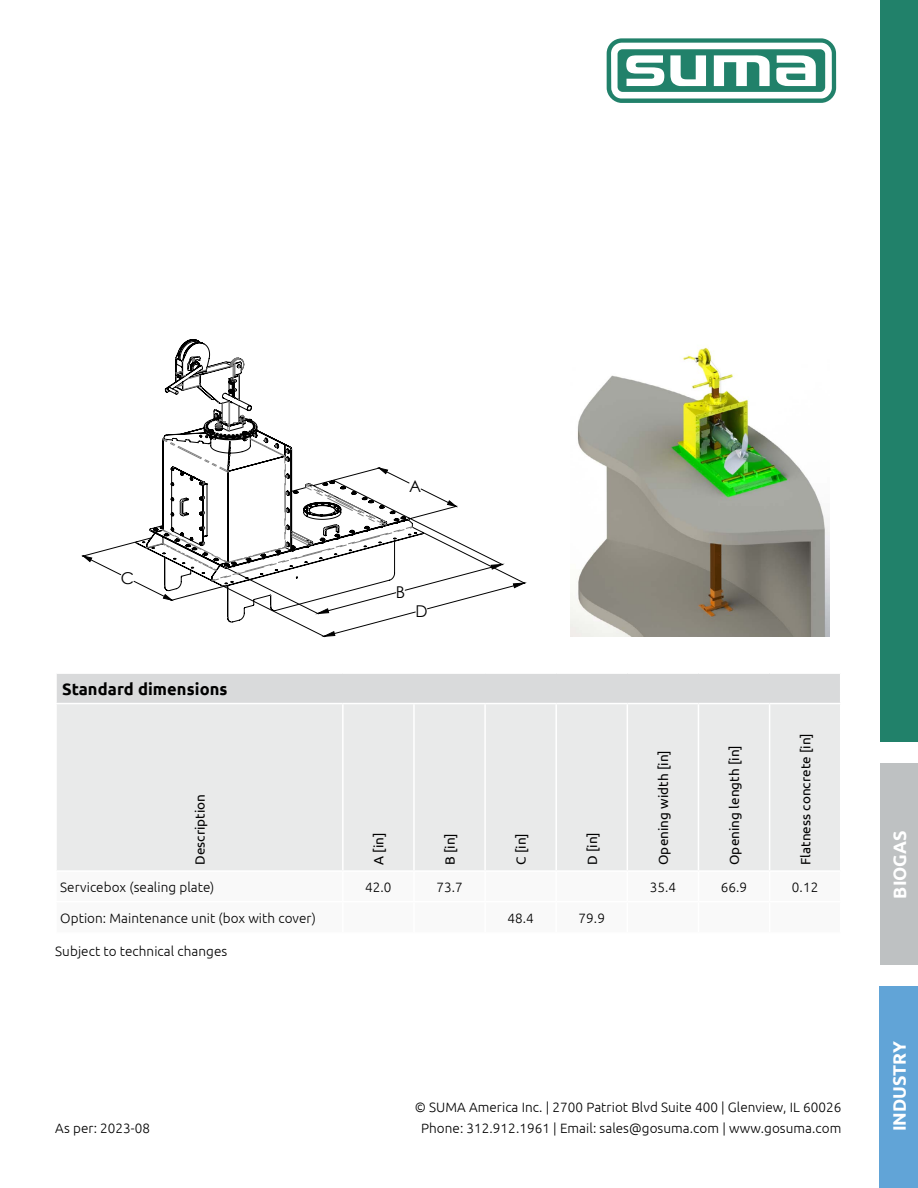
<style>
.page{position:relative;width:918px;height:1188px;background:#fff}
.page>*{position:absolute;margin:0;border:0;box-sizing:border-box;transform-origin:0 0}
.t1{font:700 18px "Ubuntu";color:#fff}
.Überschrift_Tabelle{font:700 16.5px "Ubuntu";letter-spacing:.005em;color:#000}
.t2{font:16.35px "Century Gothic";color:#000}
.Text_Tabelle{font:300 13.5px "Ubuntu";letter-spacing:.005em;color:#000}
.Text_Tabelle_Regular{font:13.5px "Ubuntu";letter-spacing:.005em;color:#000}
.Text_Tabelle_technische_Daten{font:300 13.5px "Ubuntu";letter-spacing:.005em;color:#000}
.Technische_Änderungen_vorbehalten{font:300 13.5px "Ubuntu";letter-spacing:.005em;color:#000}
</style>
<div class="page">
<div style="left:880px;top:0;width:38px;height:741px;background:#21816a"></div>
<div style="left:880px;top:986px;width:38px;height:202px;background:#61a4d7"></div>
<div style="left:880px;top:763px;width:38px;height:202px;background:#bec1c2"></div>
<svg style="left:607px;top:38px;width:229px;height:65px"></svg>
<svg style="left:83px;top:490px;width:441px;height:146px"></svg>
<svg style="left:135px;top:339px;width:289px;height:284px"></svg>
<svg style="left:146px;top:350px;width:267px;height:237px"></svg>
<img style="left:571px;top:347px;width:258px;height:290px">
<div style="left:56px;top:673px;width:785px;height:31px;background:#d9dadb"></div>
<div style="left:57px;top:704px;width:783px;height:166px;background:#e9eaea"></div>
<hr style="left:55px;top:672px;width:288px;height:2px;background:#fff">
<hr style="left:55px;top:674px;width:2px;height:29px;background:#fff">
<hr style="left:343px;top:672px;width:71px;height:2px;background:#fff">
<hr style="left:414px;top:672px;width:71px;height:2px;background:#fff">
<hr style="left:485px;top:672px;width:71px;height:2px;background:#fff">
<hr style="left:556px;top:672px;width:71px;height:2px;background:#fff">
<hr style="left:627px;top:672px;width:71px;height:2px;background:#fff">
<hr style="left:698px;top:672px;width:72px;height:2px;background:#fff">
<hr style="left:770px;top:672px;width:71px;height:2px;background:#fff">
<svg style="left:840px;top:674px;width:1px;height:29px"></svg>
<hr style="left:55px;top:703px;width:288px;height:1px;background:#fff">
<hr style="left:343px;top:703px;width:71px;height:1px;background:#fff">
<hr style="left:342px;top:704px;width:2px;height:166px;background:#fff">
<hr style="left:414px;top:703px;width:71px;height:1px;background:#fff">
<hr style="left:413px;top:704px;width:2px;height:166px;background:#fff">
<hr style="left:485px;top:703px;width:71px;height:1px;background:#fff">
<hr style="left:484px;top:704px;width:2px;height:166px;background:#fff">
<hr style="left:556px;top:703px;width:71px;height:1px;background:#fff">
<hr style="left:555px;top:704px;width:2px;height:166px;background:#fff">
<hr style="left:627px;top:703px;width:71px;height:1px;background:#fff">
<hr style="left:627px;top:704px;width:1px;height:166px;background:#fff">
<hr style="left:698px;top:703px;width:72px;height:1px;background:#fff">
<hr style="left:698px;top:704px;width:1px;height:166px;background:#fff">
<hr style="left:770px;top:703px;width:71px;height:1px;background:#fff">
<hr style="left:769px;top:704px;width:1px;height:166px;background:#fff">
<p class="t2" style="left:121px;top:567px;width:15px">C</p>
<p class="Überschrift_Tabelle" style="left:62px;top:679px;width:167px">Standard dimensions</p>
<p class="Text_Tabelle_Regular" style="left:192px;top:865px;width:73px;rotate:-90deg">Description</p>
<p class="t2" style="left:409px;top:475px;width:14px">A</p>
<p class="t2" style="left:396px;top:580px;width:11px">B</p>
<p class="t2" style="left:415px;top:599px;width:14px">D</p>
<p class="Text_Tabelle_Regular" style="left:371px;top:865px;width:34px;rotate:-90deg">A [in]</p>
<p class="Text_Tabelle_Regular" style="left:442px;top:865px;width:33px;rotate:-90deg">B [in]</p>
<p class="Text_Tabelle_Regular" style="left:513px;top:865px;width:33px;rotate:-90deg">C [in]</p>
<p class="Text_Tabelle_Regular" style="left:584px;top:865px;width:34px;rotate:-90deg">D [in]</p>
<p class="Text_Tabelle_Regular" style="left:655px;top:865px;width:116px;rotate:-90deg">Opening width [in]</p>
<p class="Text_Tabelle_Regular" style="left:726px;top:865px;width:121px;rotate:-90deg">Opening length [in]</p>
<p class="Text_Tabelle_Regular" style="left:797px;top:865px;width:133px;rotate:-90deg">Flatness concrete [in]</p>
<p class="Text_Tabelle" style="left:60px;top:879px;width:156px">Servicebox (sealing plate)</p>
<p class="Text_Tabelle_technische_Daten" style="left:365px;top:879px;width:28px">42.0</p>
<p class="Text_Tabelle_technische_Daten" style="left:436px;top:879px;width:28px">73.7</p>
<p class="Text_Tabelle_technische_Daten" style="left:650px;top:879px;width:28px">35.4</p>
<p class="Text_Tabelle_technische_Daten" style="left:721px;top:879px;width:28px">66.9</p>
<p class="Text_Tabelle_technische_Daten" style="left:792px;top:879px;width:28px">0.12</p>
<p class="Text_Tabelle" style="left:60px;top:910px;width:257px">Option: Maintenance unit (box with cover)</p>
<p class="Text_Tabelle_technische_Daten" style="left:507px;top:910px;width:28px">48.4</p>
<p class="Text_Tabelle_technische_Daten" style="left:579px;top:910px;width:28px">79.9</p>
<p class="Technische_Änderungen_vorbehalten" style="left:55px;top:943px;width:173px">Subject to technical changes</p>
<p class="Text_Tabelle" style="left:415px;top:1099px;width:428px">© SUMA America Inc. | 2700 Patriot Blvd Suite 400 | Glenview, IL 60026</p>
<p class="Text_Tabelle" style="left:55px;top:1120px;width:96px">As per: 2023-08</p>
<p class="Text_Tabelle" style="left:421px;top:1120px;width:422px">Phone: 312.912.1961 | Email: sales@gosuma.com | www.gosuma.com</p>
<h1 class="t1" style="left:889px;top:899px;width:70px;rotate:-90deg">BIOGAS</h1>
<h1 class="t1" style="left:888px;top:1131px;width:91px;rotate:-90deg">INDUSTRY</h1>
</div>
